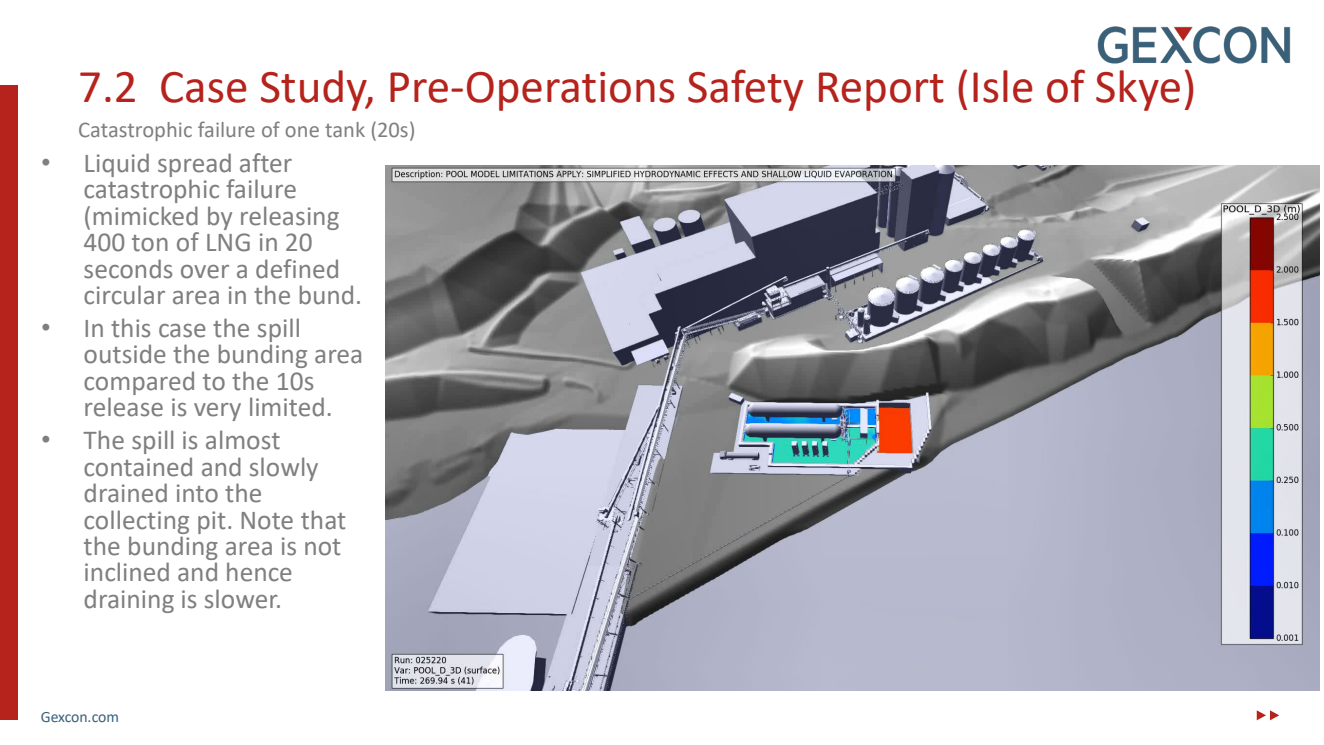
<style>
.page{position:relative;width:1324px;height:745px;background:#fff}
.page>*{position:absolute;margin:0;border:0;box-sizing:border-box;transform-origin:0 0}
.t1{font:47.12px "Calibri";color:#b5231c}
.t2{font:27.5px/26.4px "Calibri";color:#7e7f7e}
.t3{font:22.5px "Calibri";color:#7e7f7e}
.t4{font:15.75px "Calibri";letter-spacing:-.015em;color:#39607a}
.s1{font-family:"Arial"}
</style>
<div class="page">
<svg style="left:1256px;top:710px;width:23px;height:10px"></svg>
<div style="left:0;top:85px;width:18px;height:634px;background:#b5231c"></div>
<img style="left:1097px;top:26px;width:193px;height:38px">
<img style="left:385px;top:165px;width:933px;height:525px">
<p class="t1" style="left:78px;top:54px;width:1119px">7.2 Case Study, Pre-Operations Safety Report (Isle of Skye)</p>
<p class="t3" style="left:78px;top:114px;width:339px">Catastrophic failure of one tank (20s)</p>
<p class="t2" style="left:84px;top:149px;width:280px;text-indent:-42px"><span class="s1">•</span> Liquid spread after catastrophic failure (mimicked by releasing<br>400 ton of LNG in 20 seconds over a defined circular area in the bund.</p>
<p class="t2" style="left:84px;top:314px;width:281px;text-indent:-42px"><span class="s1">•</span> In this case the spill outside the bunding area compared to the 10s release is very limited.</p>
<p class="t2" style="left:84px;top:426px;width:264px;text-indent:-42px"><span class="s1">•</span> The spill is almost contained and slowly drained into the collecting pit. Note that the bunding area is not inclined and hence draining is slower.</p>
<p class="t4" style="left:41px;top:705px;width:80px">Gexcon.com</p>
</div>
